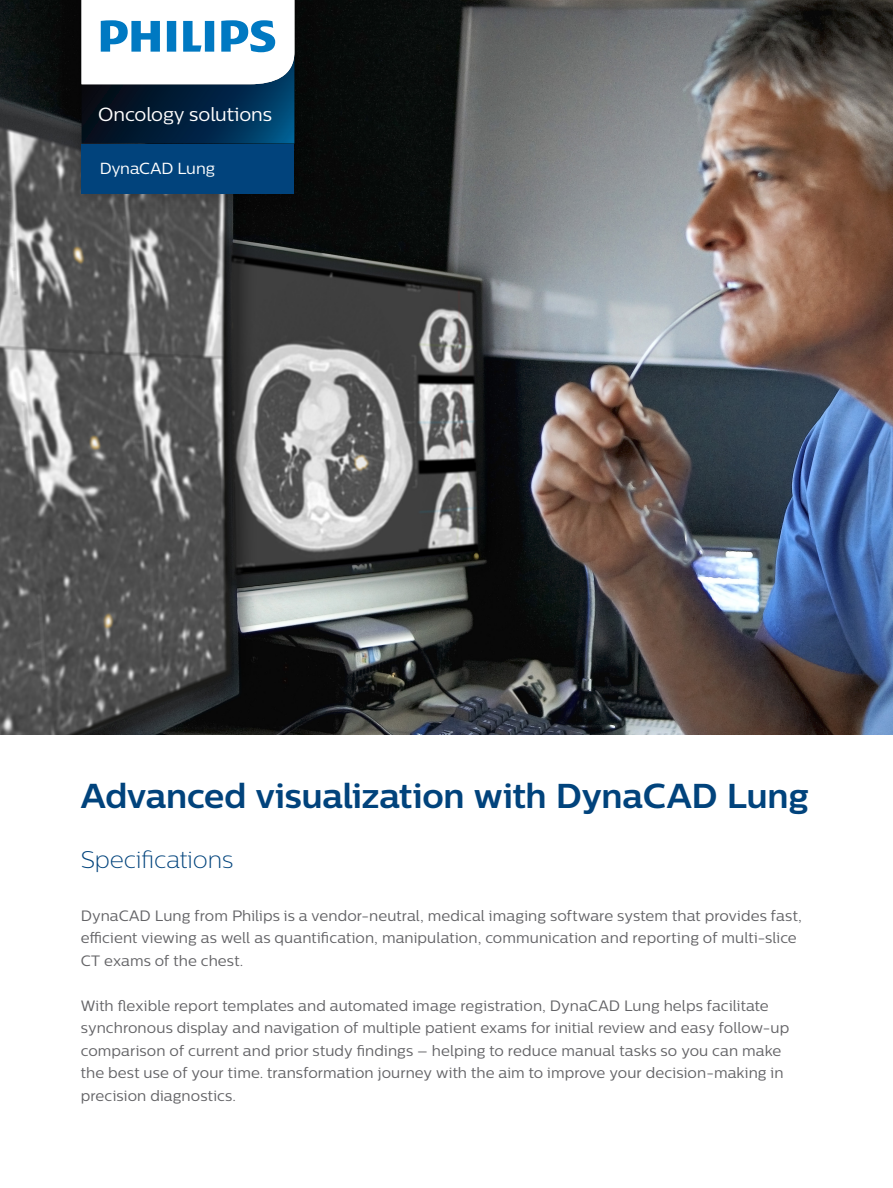
<style>
.page{position:relative;width:893px;height:1188px;background:#fff}
.page>*{position:absolute;margin:0;border:0;box-sizing:border-box;transform-origin:0 0}
._05_Main_Heading_Sma{font:700 34.5px "Centrale Sans";letter-spacing:-.01em;color:#01437c}
._05_Main_Heading_Med{font:24px "Centrale Sans X Light";letter-spacing:-.005em;color:#01437c}
.t1{font:19.05px "Centrale Sans";letter-spacing:-.005em;color:#fff}
.t2{font:16.05px "Centrale Sans";letter-spacing:-.005em;color:#fff}
._01_Body_Copy{font:15px/22.5px "Centrale Sans";letter-spacing:.005em;color:#636366}
</style>
<div class="page">
<img style="left:0;top:0;width:893px;height:735px">
<div style="left:56px;top:0;width:259px;height:118px;background:#070707"></div>
<svg style="left:82px;top:0;width:212px;height:118px"></svg>
<img style="left:56px;top:118px;width:259px;height:97px">
<div style="left:82px;top:144px;width:212px;height:50px;background:#01437c"></div>
<p class="t1" style="left:98px;top:102px;width:175px">Oncology solutions</p>
<p class="t2" style="left:100px;top:158px;width:117px">DynaCAD Lung</p>
<p class="_05_Main_Heading_Sma" style="left:81px;top:775px;width:729px">Advanced visualization with DynaCAD Lung</p>
<p class="_05_Main_Heading_Med" style="left:81px;top:846px;width:154px">Specifications</p>
<p class="_01_Body_Copy" style="left:81px;top:904px;width:722px">DynaCAD Lung from Philips is a vendor-neutral, medical imaging software system that provides fast, efficient viewing as well as quantification, manipulation, communication and reporting of multi-slice<br>CT exams of the chest.</p>
<p class="_01_Body_Copy" style="left:81px;top:994px;width:710px">With flexible report templates and automated image registration, DynaCAD Lung helps facilitate synchronous display and navigation of multiple patient exams for initial review and easy follow-up comparison of current and prior study findings – helping to reduce manual tasks so you can make the best use of your time. transformation journey with the aim to improve your decision-making in precision diagnostics.</p>
</div>
